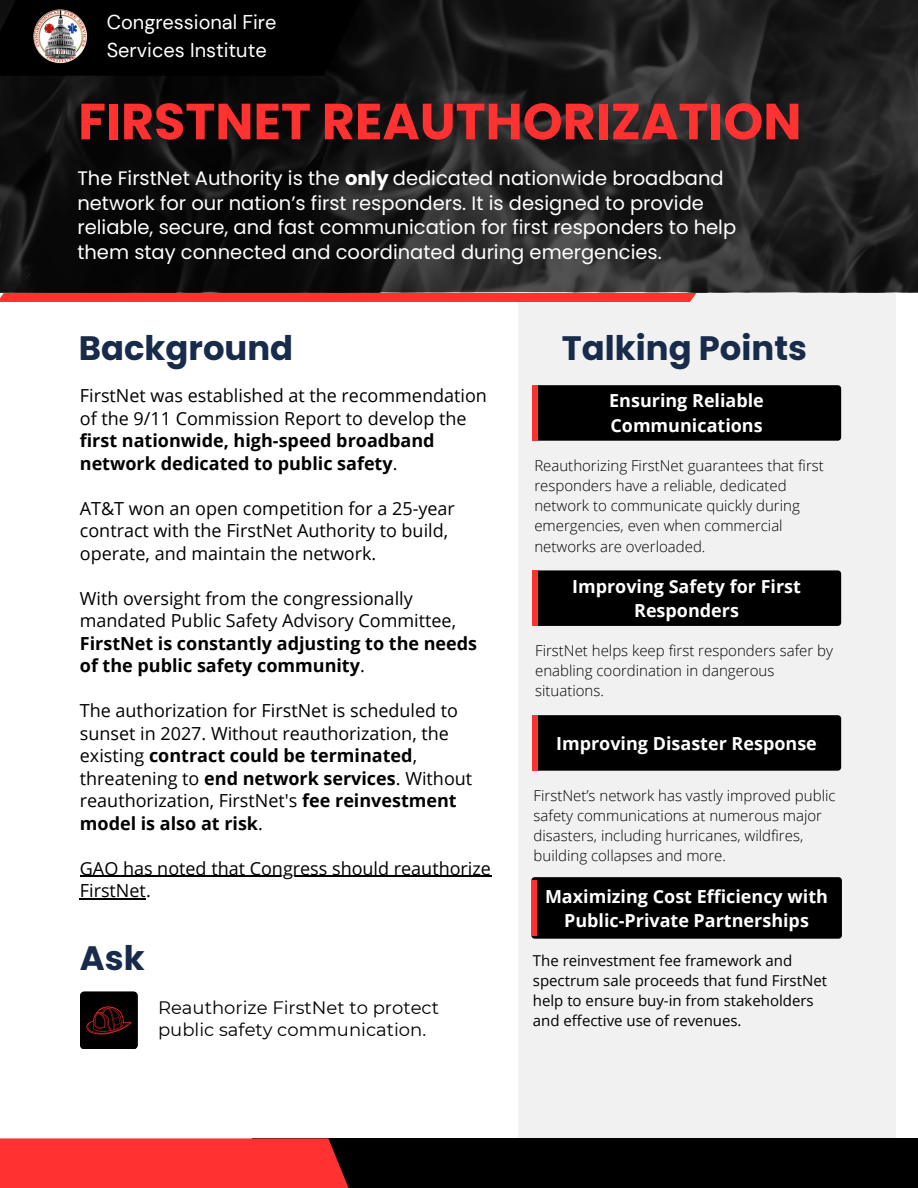
<style>
.page{position:relative;width:918px;height:1188px;background:#fff}
.page>*{position:absolute;margin:0;border:0;box-sizing:border-box;transform-origin:0 0}
.t1{font:700 50.85px "Poppins";color:#ff3131}
.t2{font:700 33.9px "Poppins";color:#182b4b}
.t3{font:19.95px/27.9px "DM Sans";color:#fff}
.t4{font:19.5px/24.8px "Poppins";color:#fff}
.t5{font:18px/22.5px "Open Sans";color:#000}
.t6{font:700 18px/24.3px "Open Sans";color:#fff;text-align:center}
.t7{font:18px/22.5px "Montserrat";color:#000}
.t8{font:300 15px/20.2px "Open Sans";color:#000}
.t9{font:15px/20.2px "Open Sans";color:#000}
.s1{font-weight:700}
</style>
<div class="page">
<div style="left:518px;top:0;width:378px;height:1188px;background:#f1f1f1"></div>
<div style="left:532px;top:385px;width:309px;height:56px;background:#000;border-radius:3px"></div>
<div style="left:532px;top:385px;width:6px;height:56px;background:#ff3131"></div>
<svg style="left:0;top:292px;width:918px;height:10px;fill:#ff3131"></svg>
<svg style="left:0;top:0;width:918px;height:292px;background:#1b1b1b"></svg>
<div style="left:0;top:0;width:399px;height:76px;background:#000"></div>
<img style="left:33px;top:9px;width:54px;height:54px">
<div style="left:532px;top:570px;width:309px;height:56px;background:#000;border-radius:3px"></div>
<div style="left:532px;top:570px;width:6px;height:56px;background:#ff3131"></div>
<svg style="left:80px;top:991px;width:58px;height:58px;background:#140606"></svg>
<hr style="left:80px;top:876px;width:411px;height:1px;background:#000">
<hr style="left:80px;top:898px;width:66px;height:2px;background:#000">
<div style="left:532px;top:715px;width:309px;height:56px;background:#000;border-radius:3px"></div>
<div style="left:532px;top:715px;width:6px;height:56px;background:#ff3131"></div>
<div style="left:531px;top:877px;width:311px;height:62px;background:#000;border-radius:3px"></div>
<div style="left:531px;top:880px;width:6px;height:56px;background:#ff3131"></div>
<div style="left:252px;top:1138px;width:666px;height:50px;background:#000"></div>
<div style="left:0;top:1138px;width:349px;height:50px;background:#ff3131"></div>
<h2 class="t3" style="left:107px;top:8px;width:171px">Congressional Fire<br>Services Institute</h2>
<p class="t1" style="left:78px;top:86px;width:725px">FIRSTNET REAUTHORIZATION</p>
<h3 class="t4" style="left:77px;top:166px;width:660px">The FirstNet Authority is the <span class="s1">only</span> dedicated nationwide broadband network for our nation’s first responders. It is designed to provide reliable, secure, and fast communication for first responders to help them stay connected and coordinated during emergencies.</h3>
<p class="t2" style="left:79px;top:325px;width:216px">Background</p>
<h3 class="t5" style="left:80px;top:384px;width:409px">FirstNet was established at the recommendation of the 9/11 Commission Report to develop the <span class="s1">first nationwide, high-speed broadband network dedicated to public safety</span>.</h3>
<p class="t5" style="left:80px;top:497px;width:377px">AT&amp;T won an open competition for a 25-year contract with the FirstNet Authority to build, operate, and maintain the network.</p>
<h3 class="t5" style="left:80px;top:587px;width:399px">With oversight from the congressionally mandated Public Safety Advisory Committee, <span class="s1">FirstNet is constantly adjusting to the needs of the public safety community</span>.</h3>
<p class="t5" style="left:80px;top:699px;width:394px">The authorization for FirstNet is scheduled to sunset in 2027. Without reauthorization, the existing <span class="s1">contract could be terminated</span>, threatening to <span class="s1">end network services</span>. Without reauthorization, FirstNet's <span class="s1">fee reinvestment model is also at risk</span>.</p>
<h3 class="t5" style="left:80px;top:857px;width:413px">GAO has noted that Congress should reauthorize<br>FirstNet.</h3>
<h2 class="t2" style="left:80px;top:934px;width:66px">Ask</h2>
<h4 class="t7" style="left:158px;top:996px;width:282px">Reauthorize FirstNet to protect public safety communication.</h4>
<h1 class="t2" style="left:562px;top:325px;width:247px">Talking Points</h1>
<p class="t6" style="left:609px;top:388px;width:156px;text-align:left">Ensuring Reliable<br>Communications</p>
<h4 class="t8" style="left:534px;top:455px;width:291px">Reauthorizing FirstNet guarantees that first responders have a reliable, dedicated network to communicate quickly during emergencies, even when commercial networks are overloaded.</h4>
<h4 class="t6" style="left:572px;top:574px;width:230px">Improving Safety for First<br>Responders</h4>
<h4 class="t8" style="left:535px;top:640px;width:299px">FirstNet helps keep first responders safer by enabling coordination in dangerous situations.</h4>
<h4 class="t6" style="left:556px;top:731px;width:262px">Improving Disaster Response</h4>
<h4 class="t8" style="left:534px;top:785px;width:303px">FirstNet’s network has vastly improved public safety communications at numerous major disasters, including hurricanes, wildfires, building collapses and more.</h4>
<h4 class="t6" style="left:545px;top:883px;width:285px">Maximizing Cost Efficiency with<br>Public-Private Partnerships</h4>
<h2 class="t9" style="left:533px;top:950px;width:296px">The reinvestment fee framework and spectrum sale proceeds that fund FirstNet help to ensure buy-in from stakeholders and effective use of revenues.</h2>
</div>
